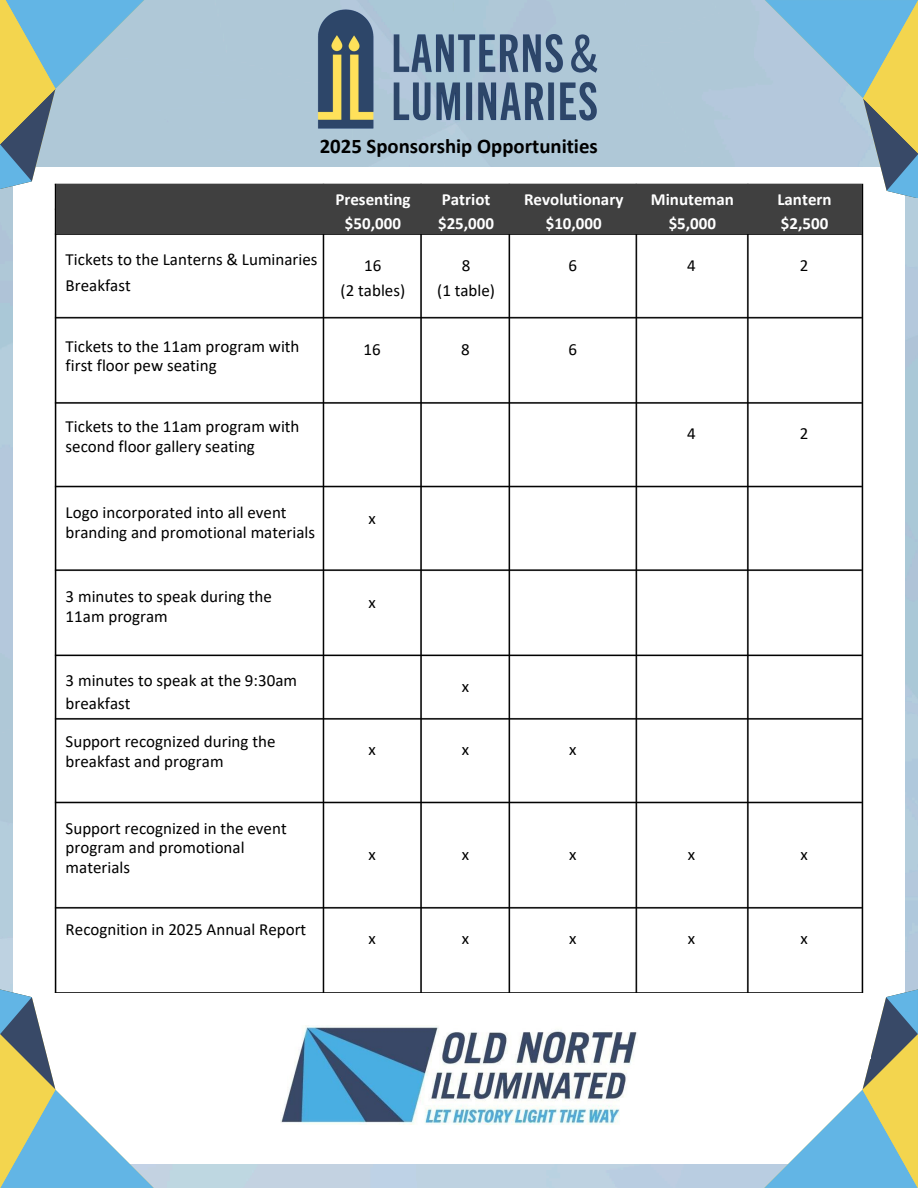
<style>
.page{position:relative;width:918px;height:1188px;background:#fff}
.page>*{position:absolute;margin:0;border:0;box-sizing:border-box;transform-origin:0 0}
.t1{font:700 20.85px "Calibri";color:#000}
.t2{font:16.95px/19.6px "Calibri";color:#000}
.t3{font:700 16.95px/24.3px "Calibri";color:#fff;text-align:center}
</style>
<div class="page">
<img style="left:0;top:0;width:918px;height:1188px">
<div style="left:13px;top:167px;width:892px;height:997px;background:#fff"></div>
<svg style="left:0;top:0;width:154px;height:189px"></svg>
<img style="left:317px;top:6px;width:284px;height:127px">
<svg style="left:0;top:989px;width:154px;height:198px"></svg>
<svg style="left:764px;top:989px;width:154px;height:198px"></svg>
<img style="left:48px;top:177px;width:822px;height:888px">
<svg style="left:765px;top:1px;width:153px;height:197px"></svg>
<div style="left:56px;top:185px;width:805px;height:49px;background:#404040"></div>
<div style="left:48px;top:993px;width:822px;height:66px;background:#fff"></div>
<img style="left:281px;top:1026px;width:356px;height:99px">
<p class="t1" style="left:320px;top:138px;width:280px">2025 Sponsorship Opportunities</p>
<p class="t3" style="left:335px;top:189px;width:77px">Presenting $50,000</p>
<p class="t3" style="left:438px;top:189px;width:58px;text-align:left">Patriot $25,000</p>
<p class="t3" style="left:524px;top:189px;width:101px">Revolutionary $10,000</p>
<p class="t3" style="left:651px;top:189px;width:85px">Minuteman $5,000</p>
<p class="t3" style="left:777px;top:189px;width:56px;text-align:left">Lantern $2,500</p>
<h2 class="t2" style="left:66px;top:251px;width:253px">Tickets to the Lanterns &amp; Luminaries</h2>
<h2 class="t2" style="left:66px;top:277px;width:67px">Breakfast</h2>
<h2 class="t2" style="left:66px;top:337px;width:235px">Tickets to the 11am program with first floor pew seating</h2>
<p class="t2" style="left:66px;top:418px;width:235px">Tickets to the 11am program with second floor gallery seating</p>
<h1 class="t2" style="left:66px;top:504px;width:223px">Logo incorporated into all event</h1>
<p class="t2" style="left:66px;top:524px;width:251px">branding and promotional materials</p>
<p class="t2" style="left:66px;top:588px;width:208px">3 minutes to speak during the</p>
<p class="t2" style="left:66px;top:608px;width:104px">11am program</p>
<p class="t2" style="left:66px;top:672px;width:233px">3 minutes to speak at the 9:30am</p>
<p class="t2" style="left:66px;top:695px;width:66px">breakfast</p>
<p class="t2" style="left:66px;top:733px;width:211px">Support recognized during the breakfast and program</p>
<h2 class="t2" style="left:66px;top:820px;width:223px">Support recognized in the event program and promotional materials</h2>
<p class="t2" style="left:66px;top:921px;width:242px">Recognition in 2025 Annual Report</p>
<p class="t2" style="left:364px;top:257px;width:19px">16</p>
<p class="t2" style="left:341px;top:282px;width:66px">(2 tables)</p>
<p class="t2" style="left:364px;top:341px;width:19px">16</p>
<p class="t2" style="left:369px;top:509px;width:9px">x</p>
<p class="t2" style="left:369px;top:594px;width:9px">x</p>
<p class="t2" style="left:369px;top:741px;width:9px">x</p>
<p class="t2" style="left:369px;top:846px;width:9px">x</p>
<p class="t2" style="left:369px;top:930px;width:9px">x</p>
<p class="t2" style="left:462px;top:257px;width:10px">8</p>
<p class="t2" style="left:437px;top:282px;width:59px">(1 table)</p>
<p class="t2" style="left:461px;top:341px;width:10px">8</p>
<p class="t2" style="left:462px;top:678px;width:9px">x</p>
<p class="t2" style="left:462px;top:741px;width:9px">x</p>
<p class="t2" style="left:462px;top:846px;width:9px">x</p>
<p class="t2" style="left:462px;top:930px;width:9px">x</p>
<p class="t2" style="left:568px;top:257px;width:10px">6</p>
<p class="t2" style="left:568px;top:341px;width:10px">6</p>
<p class="t2" style="left:569px;top:741px;width:9px">x</p>
<p class="t2" style="left:569px;top:846px;width:9px">x</p>
<p class="t2" style="left:569px;top:930px;width:9px">x</p>
<p class="t2" style="left:687px;top:257px;width:10px">4</p>
<p class="t2" style="left:687px;top:425px;width:10px">4</p>
<p class="t2" style="left:800px;top:257px;width:10px">2</p>
<p class="t2" style="left:800px;top:425px;width:10px">2</p>
<p class="t2" style="left:688px;top:846px;width:9px">x</p>
<p class="t2" style="left:688px;top:930px;width:9px">x</p>
<p class="t2" style="left:800px;top:846px;width:9px">x</p>
<p class="t2" style="left:800px;top:930px;width:9px">x</p>
</div>
